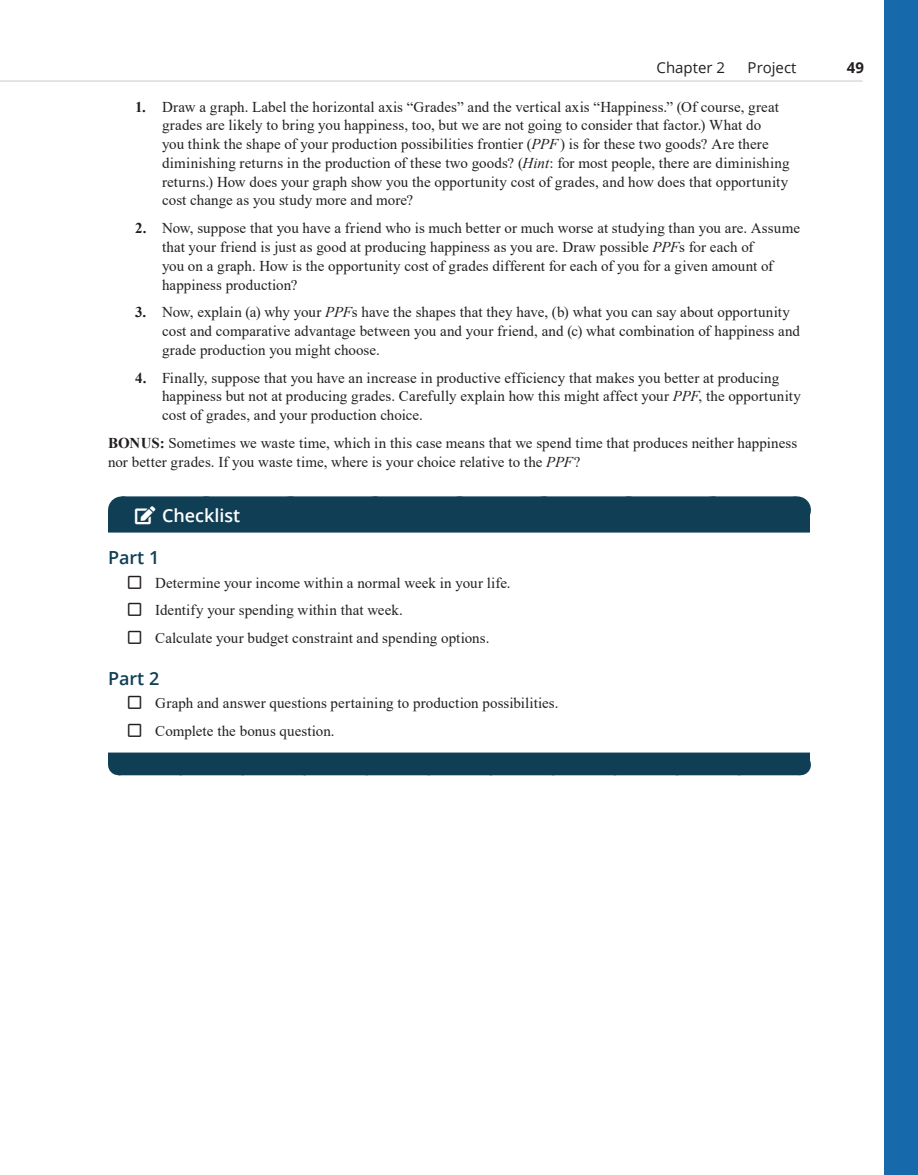
<style>
.page{position:relative;width:918px;height:1175px;background:#fff}
.page>*{position:absolute;margin:0;border:0;box-sizing:border-box;transform-origin:0 0}
.h3_-_Heading_Level_3{font:600 18px "Open Sans";color:#0f3e55}
.t1{font:600 18px "Open Sans";color:#fff}
.p_-_Body_Text{font:15px/18.8px "Times New Roman";letter-spacing:.005em;color:#231f20}
.t2{font:15px "Open Sans";color:#231f20}
.t3{font:700 15px "Open Sans";color:#231f20}
.s1{font-weight:700}
.s2{font-style:italic}
</style>
<div class="page">
<div style="left:884px;top:0;width:34px;height:1174px;background:#1669ab"></div>
<div style="left:122px;top:496px;width:674px;height:27px;background:#0f3e55"></div>
<svg style="left:206px;top:496px;width:548px;height:1px"></svg>
<svg style="left:796px;top:496px;width:1px;height:14px"></svg>
<div style="left:108px;top:510px;width:702px;height:22px;background:#0f3e55"></div>
<div style="left:108px;top:752px;width:702px;height:12px;background:#0f3e55"></div>
<div style="left:118px;top:754px;width:682px;height:21px;background:#0f3e55"></div>
<hr style="left:0;top:81px;width:863px;height:1px;background:#c7c8ca">
<p class="t2" style="left:657px;top:58px;width:70px">Chapter 2</p>
<p class="t2" style="left:748px;top:58px;width:50px">Project</p>
<p class="t3" style="left:847px;top:57px;width:19px">49</p>
<p class="p_-_Body_Text" style="left:162px;top:97px;width:629px;text-indent:-27px"><span class="s1">1.</span> Draw a graph. Label the horizontal axis “Grades” and the vertical axis “Happiness.” (Of course, great grades are likely to bring you happiness, too, but we are not going to consider that factor.) What do<br>you think the shape of your production possibilities frontier (<span class="s2">PPF</span>) is for these two goods? Are there diminishing returns in the production of these two goods? (<span class="s2">Hint</span>: for most people, there are diminishing returns.) How does your graph show you the opportunity cost of grades, and how does that opportunity cost change as you study more and more?</p>
<p class="p_-_Body_Text" style="left:162px;top:218px;width:640px;text-indent:-27px"><span class="s1">2.</span> Now, suppose that you have a friend who is much better or much worse at studying than you are. Assume that your friend is just as good at producing happiness as you are. Draw possible <span class="s2">PPF</span>s for each of<br>you on a graph. How is the opportunity cost of grades different for each of you for a given amount of happiness production?</p>
<p class="p_-_Body_Text" style="left:162px;top:302px;width:640px;text-indent:-27px"><span class="s1">3.</span> Now, explain (a) why your <span class="s2">PPF</span>s have the shapes that they have, (b) what you can say about opportunity cost and comparative advantage between you and your friend, and (c) what combination of happiness and grade production you might choose.</p>
<p class="p_-_Body_Text" style="left:162px;top:368px;width:640px;text-indent:-27px"><span class="s1">4.</span> Finally, suppose that you have an increase in productive efficiency that makes you better at producing happiness but not at producing grades. Carefully explain how this might affect your <span class="s2">PPF</span>, the opportunity cost of grades, and your production choice.</p>
<p class="p_-_Body_Text" style="left:108px;top:433px;width:691px"><span class="s1">BONUS:</span> Sometimes we waste time, which in this case means that we spend time that produces neither happiness nor better grades. If you waste time, where is your choice relative to the <span class="s2">PPF</span>?</p>
<p class="t1" style="left:162px;top:503px;width:80px">Checklist</p>
<h3 class="h3_-_Heading_Level_3" style="left:108px;top:545px;width:53px">Part 1</h3>
<p class="p_-_Body_Text" style="left:155px;top:572px;width:357px">Determine your income within a normal week in your life.</p>
<p class="p_-_Body_Text" style="left:155px;top:600px;width:249px">Identify your spending within that week.</p>
<p class="p_-_Body_Text" style="left:155px;top:628px;width:336px">Calculate your budget constraint and spending options.</p>
<h3 class="h3_-_Heading_Level_3" style="left:108px;top:666px;width:53px">Part 2</h3>
<p class="p_-_Body_Text" style="left:155px;top:693px;width:405px">Graph and answer questions pertaining to production possibilities.</p>
<p class="p_-_Body_Text" style="left:155px;top:721px;width:181px">Complete the bonus question.</p>
</div>
